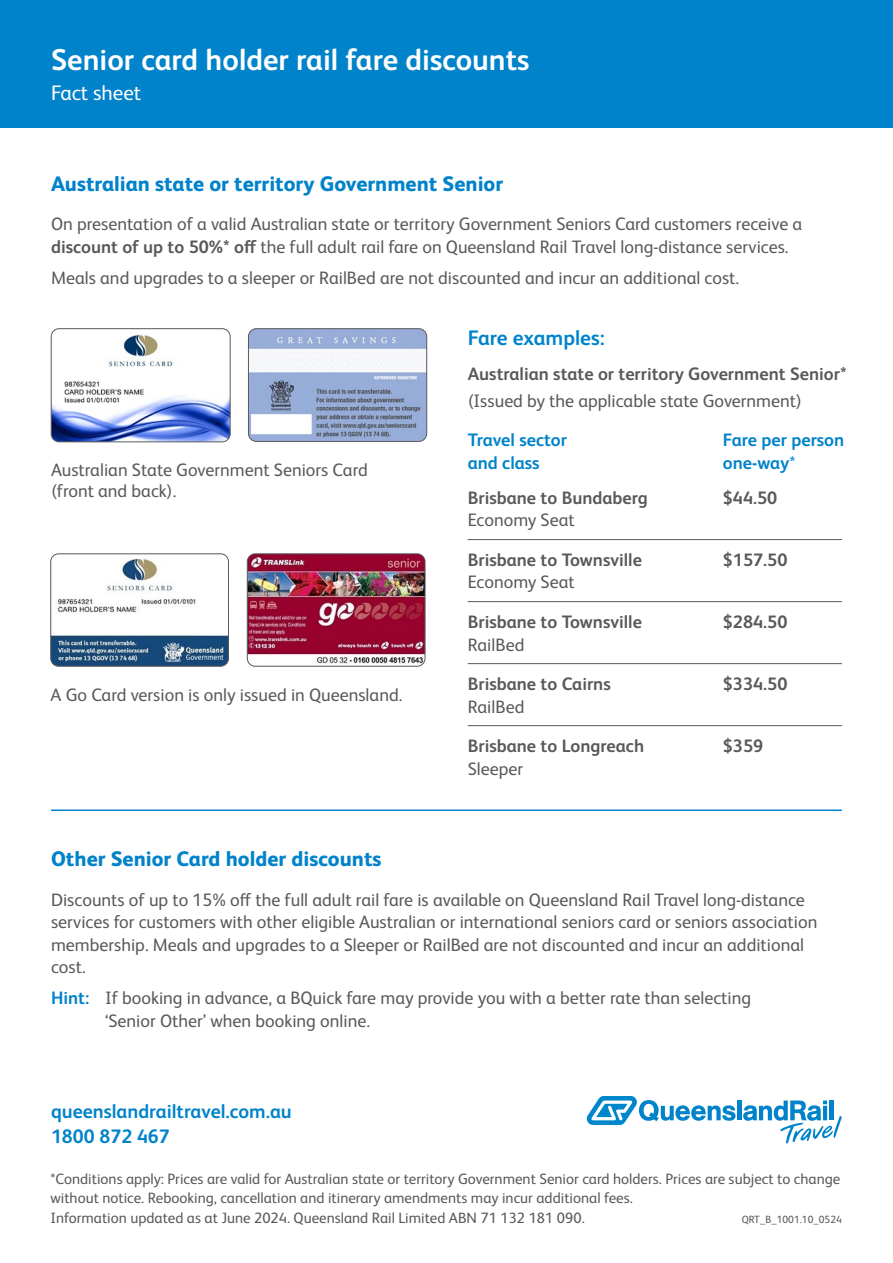
<style>
.page{position:relative;width:893px;height:1263px;background:#fff}
.page>*{position:absolute;margin:0;border:0;box-sizing:border-box;transform-origin:0 0}
.t1{font:700 30px "FS Albert Pro";color:#fff}
.t2{font:800 21px "FS Albert Pro";color:#0083ca}
.t3{font:700 21px "FS Albert Pro";color:#0083ca}
.t4{font:21px "FS Albert Pro";color:#fff}
.t5{font:700 19.5px/25.5px "FS Albert Pro";color:#0083ca}
.t6{font:18px/22.5px "FS Albert Pro";color:#58595b}
.t7{font:700 18px "FS Albert Pro";color:#58595b}
.t8{font:700 18px "FS Albert Pro";color:#0083ca}
.t9{font:15px/19.5px "FS Albert Pro";color:#58595b}
.t10{font:10.5px "FS Albert Pro";color:#58595b}
.s1{font-weight:700}
.s2{font-weight:400}
.s3{font-weight:700;color:#0083ca}
</style>
<div class="page">
<div style="left:0;top:0;width:893px;height:128px;background:#0083ca"></div>
<hr style="left:468px;top:539px;width:374px;height:1px;background:#58595b">
<hr style="left:468px;top:601px;width:374px;height:1px;background:#58595b">
<hr style="left:468px;top:663px;width:374px;height:1px;background:#58595b">
<hr style="left:468px;top:725px;width:374px;height:1px;background:#58595b">
<svg style="left:587px;top:1096px;width:148px;height:29px"></svg>
<hr style="left:737px;top:1100px;width:4px;height:20px;background:#0083ca">
<svg style="left:743px;top:1100px;width:99px;height:43px"></svg>
<div style="left:829px;top:1100px;width:5px;height:20px;background:#0083ca"></div>
<hr style="left:51px;top:809px;width:791px;height:2px;background:#0083ca">
<img style="left:250px;top:330px;width:177px;height:110px">
<div style="left:248px;top:328px;width:179px;height:114px;border:1px solid #58595b;border-radius:8px"></div>
<img style="left:51px;top:329px;width:179px;height:113px">
<div style="left:51px;top:328px;width:179px;height:114px;border:1px solid #58595b;border-radius:8px"></div>
<img style="left:247px;top:554px;width:178px;height:112px">
<div style="left:247px;top:554px;width:178px;height:112px;border:1px solid #58595b;border-radius:8px"></div>
<img style="left:51px;top:554px;width:177px;height:112px">
<div style="left:51px;top:554px;width:178px;height:112px;border:1px solid #58595b;border-radius:8px"></div>
<h1 class="t1" style="left:51px;top:39px;width:480px">Senior card holder rail fare discounts</h1>
<p class="t4" style="left:51px;top:78px;width:92px">Fact sheet</p>
<p class="t2" style="left:51px;top:167px;width:454px">Australian state or territory Government Senior</p>
<p class="t6" style="left:51px;top:211px;width:753px">On presentation of a valid Australian state or territory Government Seniors Card customers receive a <span class="s1">discount of up to 50%* off</span> the full adult rail fare on Queensland Rail Travel long-distance services.</p>
<p class="t6" style="left:51px;top:265px;width:690px">Meals and upgrades to a sleeper or RailBed are not discounted and incur an additional cost.</p>
<p class="t6" style="left:51px;top:458px;width:318px;line-height:21px">Australian State Government Seniors Card (front and back).</p>
<p class="t6" style="left:51px;top:682px;width:353px">A Go Card version is only issued in Queensland.</p>
<p class="t3" style="left:468px;top:323px;width:138px">Fare examples:</p>
<p class="t7" style="left:468px;top:361px;width:380px">Australian state or territory Government Senior*</p>
<p class="t6" style="left:468px;top:388px;width:336px">(Issued by the applicable state Government)</p>
<p class="t8" style="left:468px;top:427px;width:101px">Travel sector</p>
<p class="t8" style="left:723px;top:427px;width:123px">Fare per person</p>
<p class="t8" style="left:468px;top:450px;width:73px">and class</p>
<p class="t8" style="left:723px;top:450px;width:74px">one-way<span class="s2">*</span></p>
<p class="t7" style="left:468px;top:485px;width:182px">Brisbane to Bundaberg</p>
<p class="t7" style="left:723px;top:485px;width:56px">$44.50</p>
<p class="t6" style="left:468px;top:508px;width:109px">Economy Seat</p>
<p class="t7" style="left:468px;top:547px;width:176px">Brisbane to Townsville</p>
<p class="t7" style="left:723px;top:547px;width:66px">$157.50</p>
<p class="t6" style="left:468px;top:570px;width:109px">Economy Seat</p>
<p class="t7" style="left:468px;top:609px;width:176px">Brisbane to Townsville</p>
<p class="t7" style="left:723px;top:609px;width:66px">$284.50</p>
<p class="t6" style="left:468px;top:632px;width:58px">RailBed</p>
<p class="t7" style="left:468px;top:671px;width:145px">Brisbane to Cairns</p>
<p class="t7" style="left:723px;top:671px;width:66px">$334.50</p>
<p class="t6" style="left:468px;top:694px;width:58px">RailBed</p>
<p class="t7" style="left:468px;top:733px;width:178px">Brisbane to Longreach</p>
<p class="t7" style="left:723px;top:733px;width:42px">$359</p>
<p class="t6" style="left:468px;top:756px;width:57px">Sleeper</p>
<p class="t2" style="left:51px;top:843px;width:332px">Other Senior Card holder discounts</p>
<p class="t6" style="left:51px;top:887px;width:768px">Discounts of up to 15% off the full adult rail fare is available on Queensland Rail Travel long-distance services for customers with other eligible Australian or international seniors card or seniors association membership. Meals and upgrades to a Sleeper or RailBed are not discounted and incur an additional cost.</p>
<p class="t6" style="left:105px;top:986px;width:648px;text-indent:-54px"><span class="s3">Hint:</span> If booking in advance, a BQuick fare may provide you with a better rate than selecting ‘Senior Other’ when booking online.</p>
<p class="t5" style="left:51px;top:1097px;width:242px">queenslandrailtravel.com.au<br>1800 872 467</p>
<p class="t9" style="left:51px;top:1167px;width:791px">*Conditions apply: Prices are valid for Australian state or territory Government Senior card holders. Prices are subject to change without notice. Rebooking, cancellation and itinerary amendments may incur additional fees.<br>Information updated as at June 2024. Queensland Rail Limited ABN 71 132 181 090.</p>
<p class="t10" style="left:742px;top:1211px;width:102px">QRT_B_1001.10_0524</p>
</div>
